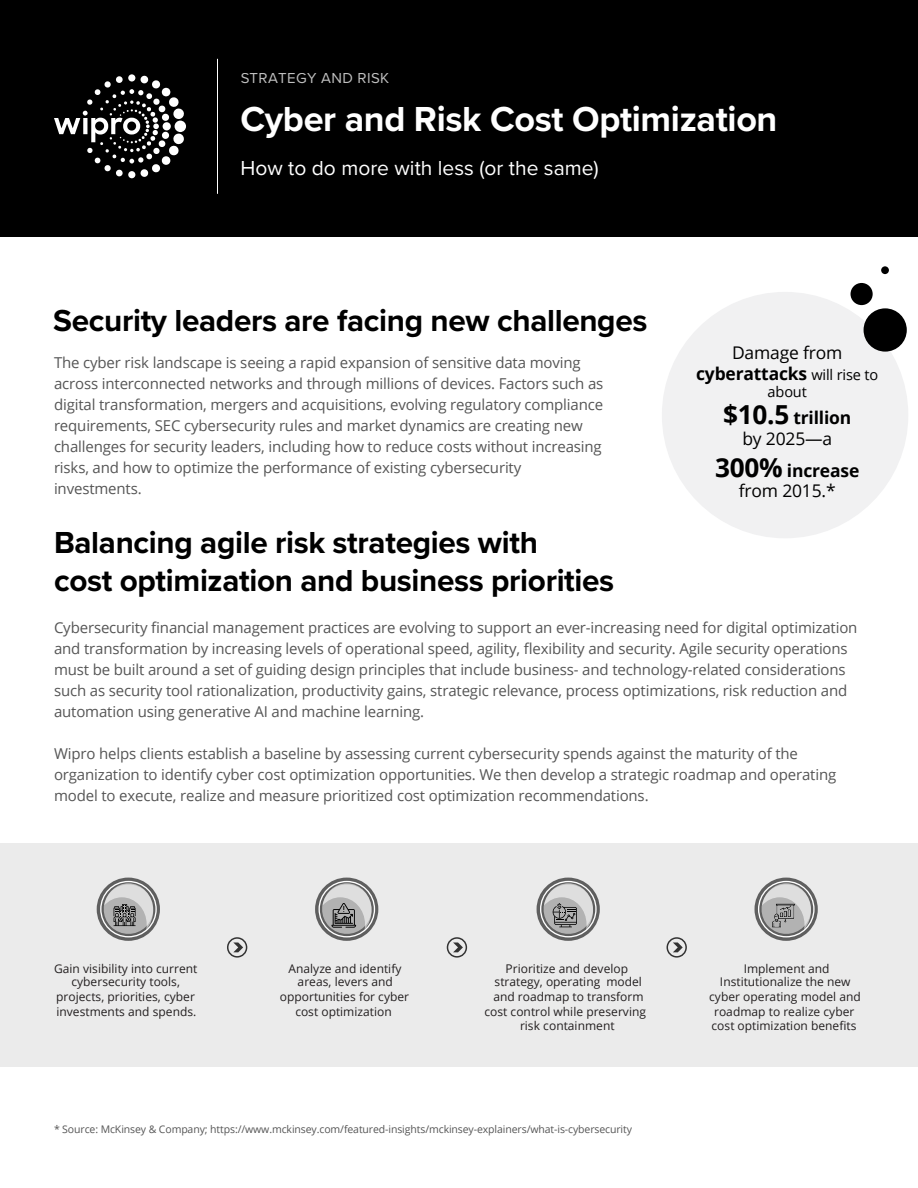
<style>
.page{position:relative;width:918px;height:1188px;background:#fff}
.page>*{position:absolute;margin:0;border:0;box-sizing:border-box;transform-origin:0 0}
.t1{font:700 36px "Proxima Nova";letter-spacing:-.01em;color:#fff}
.t2{font:700 31.5px/37.8px "Proxima Nova";letter-spacing:-.01em;color:#000}
.t3{font:21px "Proxima Nova";color:#fff}
.t4{font:700 17.4px/21px "Open Sans";letter-spacing:-.01em;color:#000;text-align:center}
.t5{font:17.4px/21px "Open Sans";letter-spacing:-.01em;color:#000;text-align:center}
.t6{font:15px/21px "Open Sans";letter-spacing:-.01em;color:#555}
.t7{font:15px "Proxima Nova";letter-spacing:.025em;color:#fff}
.t8{font:14.55px "Open Sans";letter-spacing:-.01em;color:#000}
.t9{font:12px/13.4px "Open Sans";color:#231f20;text-align:center}
.t10{font:10.5px "Open Sans";letter-spacing:-.01em;color:#555}
.s1{font-weight:400}
.s2{font-weight:400;font-size:14.55px}
.s3{font-size:26.25px}
.s4{font-weight:700;font-size:26.25px}
.s5{font-weight:700}
</style>
<div class="page">
<div style="left:662px;top:292px;width:246px;height:246px;background:#f1f1f2;border-radius:50%"></div>
<div style="left:864px;top:308px;width:43px;height:44px;background:#000;border-radius:50%"></div>
<div style="left:851px;top:283px;width:22px;height:22px;background:#000;border-radius:50%"></div>
<div style="left:881px;top:266px;width:8px;height:8px;background:#000;border-radius:50%"></div>
<div style="left:0;top:0;width:918px;height:236px;background:#000"></div>
<hr style="left:217px;top:59px;width:1px;height:135px;background:#fff">
<div style="left:175px;top:121px;width:11px;height:11px;background:#fff;border-radius:50%"></div>
<svg style="left:54px;top:75px;width:130px;height:102px"></svg>
<div style="left:0;top:843px;width:918px;height:223px;background:#ebebeb"></div>
<svg style="left:97px;top:878px;width:63px;height:63px"></svg>
<svg style="left:233px;top:942px;width:10px;height:10px"></svg>
<div style="left:227px;top:937px;width:20px;height:21px;border:1px solid #333;border-radius:50%"></div>
<svg style="left:453px;top:942px;width:10px;height:10px"></svg>
<div style="left:447px;top:937px;width:20px;height:21px;border:1px solid #333;border-radius:50%"></div>
<svg style="left:673px;top:942px;width:10px;height:10px"></svg>
<div style="left:667px;top:937px;width:20px;height:21px;border:1px solid #333;border-radius:50%"></div>
<svg style="left:315px;top:878px;width:63px;height:63px"></svg>
<svg style="left:537px;top:878px;width:63px;height:63px"></svg>
<svg style="left:755px;top:878px;width:63px;height:63px"></svg>
<img style="left:771px;top:904px;width:24px;height:23px">
<p class="t7" style="left:240px;top:67px;width:150px">STRATEGY AND RISK</p>
<h1 class="t1" style="left:240px;top:92px;width:539px">Cyber and Risk Cost Optimization</h1>
<h3 class="t3" style="left:240px;top:153px;width:360px">How to do more with less (or the same)</h3>
<h2 class="t2" style="left:53px;top:301px;width:596px">Security leaders are facing new challenges</h2>
<p class="t6" style="left:54px;top:352px;width:551px">The cyber risk landscape is seeing a rapid expansion of sensitive data moving across interconnected networks and through millions of devices. Factors such as digital transformation, mergers and acquisitions, evolving regulatory compliance requirements, SEC cybersecurity rules and market dynamics are creating new challenges for security leaders, including how to reduce costs without increasing risks, and how to optimize the performance of existing cybersecurity investments.</p>
<p class="t4" style="left:696px;top:341px;width:184px"><span class="s1">Damage from </span>cyberattacks <span class="s2">will rise to</span></p>
<p class="t8" style="left:768px;top:382px;width:41px">about</p>
<p class="t4" style="left:723px;top:407px;width:130px"><span class="s3">$10.5</span> trillion <span class="s1">by 2025—a</span></p>
<p class="t5" style="left:715px;top:459px;width:146px"><span class="s4">300%</span> <span class="s5">increase </span>from 2015.*</p>
<h2 class="t2" style="left:54px;top:523px;width:562px">Balancing agile risk strategies with<br>cost optimization and business priorities</h2>
<p class="t6" style="left:54px;top:617px;width:805px">Cybersecurity financial management practices are evolving to support an ever-increasing need for digital optimization and transformation by increasing levels of operational speed, agility, flexibility and security. Agile security operations must be built around a set of guiding design principles that include business- and technology-related considerations such as security tool rationalization, productivity gains, strategic relevance, process optimizations, risk reduction and automation using generative AI and machine learning.</p>
<p class="t6" style="left:54px;top:743px;width:784px">Wipro helps clients establish a baseline by assessing current cybersecurity spends against the maturity of the organization to identify cyber cost optimization opportunities. We then develop a strategic roadmap and operating model to execute, realize and measure prioritized cost optimization recommendations.</p>
<p class="t9" style="left:54px;top:962px;width:145px">Gain visibility into current cybersecurity tools,</p>
<p class="t9" style="left:56px;top:989px;width:142px;line-height:15.1px;text-align:left">projects, priorities, cyber investments and spends.</p>
<p class="t9" style="left:288px;top:962px;width:114px">Analyze and identify areas, levers and</p>
<p class="t9" style="left:280px;top:989px;width:131px;line-height:15.1px">opportunities for cyber cost optimization</p>
<p class="t9" style="left:495px;top:962px;width:149px">Prioritize and develop strategy, operating model</p>
<p class="t9" style="left:484px;top:989px;width:163px;line-height:15.1px">and roadmap to transform cost control while preserving</p>
<p class="t9" style="left:520px;top:1018px;width:96px">risk containment</p>
<p class="t10" style="left:54px;top:1122px;width:580px">* Source: McKinsey &amp; Company; https://www.mckinsey.com/featured-insights/mckinsey-explainers/what-is-cybersecurity</p>
<p class="t9" style="left:720px;top:962px;width:132px">Implement and<br>Institutionalize the new</p>
<p class="t9" style="left:709px;top:989px;width:153px;line-height:15.1px">cyber operating model and roadmap to realize cyber</p>
<p class="t9" style="left:712px;top:1018px;width:146px">cost optimization benefits</p>
</div>
